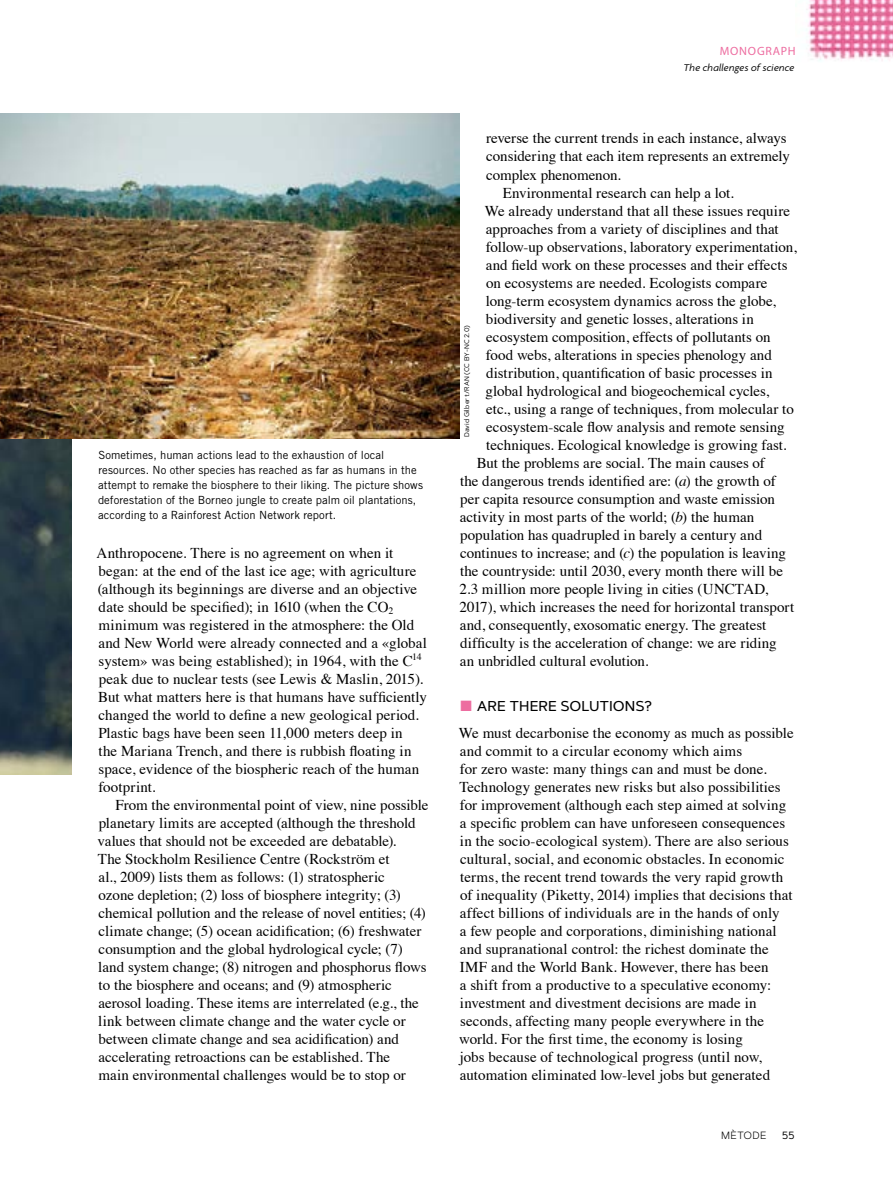
<style>
.page{position:relative;width:893px;height:1191px;background:#fff}
.page>*{position:absolute;margin:0;border:0;box-sizing:border-box;transform-origin:0 0}
.t1{font:15px/18px "Times";color:#000}
.t2{font:500 14.25px "Artegra Sans";letter-spacing:-.005em;color:#000}
.t3{font:12px "Myriad Pro";letter-spacing:.065em;color:#ed6da0}
.t4{font:11.25px/15px "Trade Gothic";letter-spacing:.005em;color:#000}
.t5{font:italic 10.5px "Agenda";letter-spacing:.015em;color:#000}
.t6{font:300 10.5px "Artegra Sans";letter-spacing:.015em;color:#000}
.t7{font:10.5px "Artegra Sans";color:#000}
.t8{font:6.75px "Artegra Sans";letter-spacing:.01em;color:#000}
.s1{font-style:italic}
.s2{color:#ed6da0}
</style>
<div class="page">
<img style="left:806px;top:0;width:87px;height:61px">
<img style="left:0;top:438px;width:72px;height:336px">
<img style="left:0;top:114px;width:460px;height:324px">
<p class="t4" style="left:98px;top:447px;width:326px">Sometimes, human actions lead to the exhaustion of local resources. No other species has reached as far as humans in the attempt to remake the biosphere to their liking. The picture shows deforestation of the Borneo jungle to create palm oil plantations, according to a Rainforest Action Network report.</p>
<p class="t1" style="left:97px;top:542px;width:332px">Anthropocene. There is no agreement on when it began: at the end of the last ice age; with agriculture (although its beginnings are diverse and an objective date should be specified); in 1610 (when the CO<sub>2 </sub>minimum was registered in the atmosphere: the Old and New World were already connected and a «global system» was being established); in 1964, with the C<sup>14 </sup>peak due to nuclear tests (see Lewis &amp; Maslin, 2015).<br>But what matters here is that humans have sufficiently changed the world to define a new geological period.<br>Plastic bags have been seen 11,000 meters deep in<br>the Mariana Trench, and there is rubbish floating in space, evidence of the biospheric reach of the human footprint.</p>
<p class="t1" style="left:98px;top:794px;width:332px;text-indent:18px">From the environmental point of view, nine possible planetary limits are accepted (although the threshold values that should not be exceeded are debatable).<br>The Stockholm Resilience Centre (Rockström et<br>al., 2009) lists them as follows: (1) stratospheric<br>ozone depletion; (2) loss of biosphere integrity; (3) chemical pollution and the release of novel entities; (4) climate change; (5) ocean acidification; (6) freshwater consumption and the global hydrological cycle; (7) land system change; (8) nitrogen and phosphorus flows to the biosphere and oceans; and (9) atmospheric aerosol loading. These items are interrelated (e.g., the link between climate change and the water cycle or between climate change and sea acidification) and accelerating retroactions can be established. The<br>main environmental challenges would be to stop or</p>
<p class="t3" style="left:720px;top:44px;width:77px">MONOGRAPH</p>
<p class="t5" style="left:684px;top:61px;width:112px">The challenges of science</p>
<p class="t1" style="left:486px;top:128px;width:302px">reverse the current trends in each instance, always</p>
<p class="t1" style="left:486px;top:146px;width:305px">considering that each item represents an extremely</p>
<p class="t1" style="left:486px;top:164px;width:136px">complex phenomenon.</p>
<p class="t1" style="left:503px;top:182px;width:232px">Environmental research can help a lot.</p>
<p class="t1" style="left:485px;top:200px;width:307px">We already understand that all these issues require</p>
<p class="t1" style="left:486px;top:218px;width:294px">approaches from a variety of disciplines and that</p>
<p class="t1" style="left:486px;top:236px;width:312px">follow-up observations, laboratory experimentation,</p>
<p class="t1" style="left:486px;top:254px;width:303px">and field work on these processes and their effects</p>
<p class="t1" style="left:486px;top:272px;width:283px">on ecosystems are needed. Ecologists compare</p>
<p class="t1" style="left:486px;top:290px;width:292px">long-term ecosystem dynamics across the globe,</p>
<p class="t1" style="left:486px;top:308px;width:269px">biodiversity and genetic losses, alterations in</p>
<p class="t1" style="left:486px;top:326px;width:286px">ecosystem composition, effects of pollutants on</p>
<p class="t1" style="left:486px;top:344px;width:287px">food webs, alterations in species phenology and</p>
<p class="t1" style="left:486px;top:362px;width:288px">distribution, quantification of basic processes in</p>
<p class="t1" style="left:486px;top:380px;width:285px">global hydrological and biogeochemical cycles,</p>
<p class="t1" style="left:486px;top:398px;width:309px">etc., using a range of techniques, from molecular to</p>
<p class="t1" style="left:486px;top:416px;width:300px">ecosystem-scale flow analysis and remote sensing</p>
<p class="t1" style="left:486px;top:434px;width:302px">techniques. Ecological knowledge is growing fast.</p>
<p class="t1" style="left:477px;top:452px;width:290px">But the problems are social. The main causes of</p>
<p class="t1" style="left:460px;top:470px;width:317px">the dangerous trends identified are: (<span class="s1">a</span>) the growth of</p>
<p class="t1" style="left:460px;top:488px;width:316px">per capita resource consumption and waste emission</p>
<p class="t1" style="left:460px;top:506px;width:296px">activity in most parts of the world; (<span class="s1">b</span>) the human</p>
<p class="t1" style="left:460px;top:524px;width:303px">population has quadrupled in barely a century and</p>
<p class="t1" style="left:460px;top:542px;width:327px">continues to increase; and (<span class="s1">c</span>) the population is leaving</p>
<p class="t1" style="left:460px;top:560px;width:324px">the countryside: until 2030, every month there will be</p>
<p class="t1" style="left:459px;top:578px;width:310px">2.3 million more people living in cities (UNCTAD,</p>
<p class="t1" style="left:459px;top:596px;width:336px">2017), which increases the need for horizontal transport</p>
<p class="t1" style="left:460px;top:614px;width:308px">and, consequently, exosomatic energy. The greatest</p>
<p class="t1" style="left:460px;top:632px;width:318px">difficulty is the acceleration of change: we are riding</p>
<p class="t1" style="left:460px;top:650px;width:190px">an unbridled cultural evolution.</p>
<p class="t2" style="left:460px;top:696px;width:193px"><span class="s2">■</span> ARE THERE SOLUTIONS?</p>
<p class="t1" style="left:459px;top:722px;width:336px">We must decarbonise the economy as much as possible and commit to a circular economy which aims<br>for zero waste: many things can and must be done.<br>Technology generates new risks but also possibilities for improvement (although each step aimed at solving a specific problem can have unforeseen consequences in the socio-ecological system). There are also serious cultural, social, and economic obstacles. In economic terms, the recent trend towards the very rapid growth of inequality (Piketty, 2014) implies that decisions that affect billions of individuals are in the hands of only<br>a few people and corporations, diminishing national and supranational control: the richest dominate the IMF and the World Bank. However, there has been<br>a shift from a productive to a speculative economy: investment and divestment decisions are made in seconds, affecting many people everywhere in the world. For the first time, the economy is losing<br>jobs because of technological progress (until now, automation eliminated low-level jobs but generated</p>
<p class="t8" style="left:462px;top:437px;width:114px;rotate:-90deg">David Gilbert/RAN (CC BY-NC 2.0)</p>
<p class="t6" style="left:721px;top:1128px;width:47px">MÈTODE</p>
<p class="t7" style="left:782px;top:1127px;width:15px">55</p>
</div>
